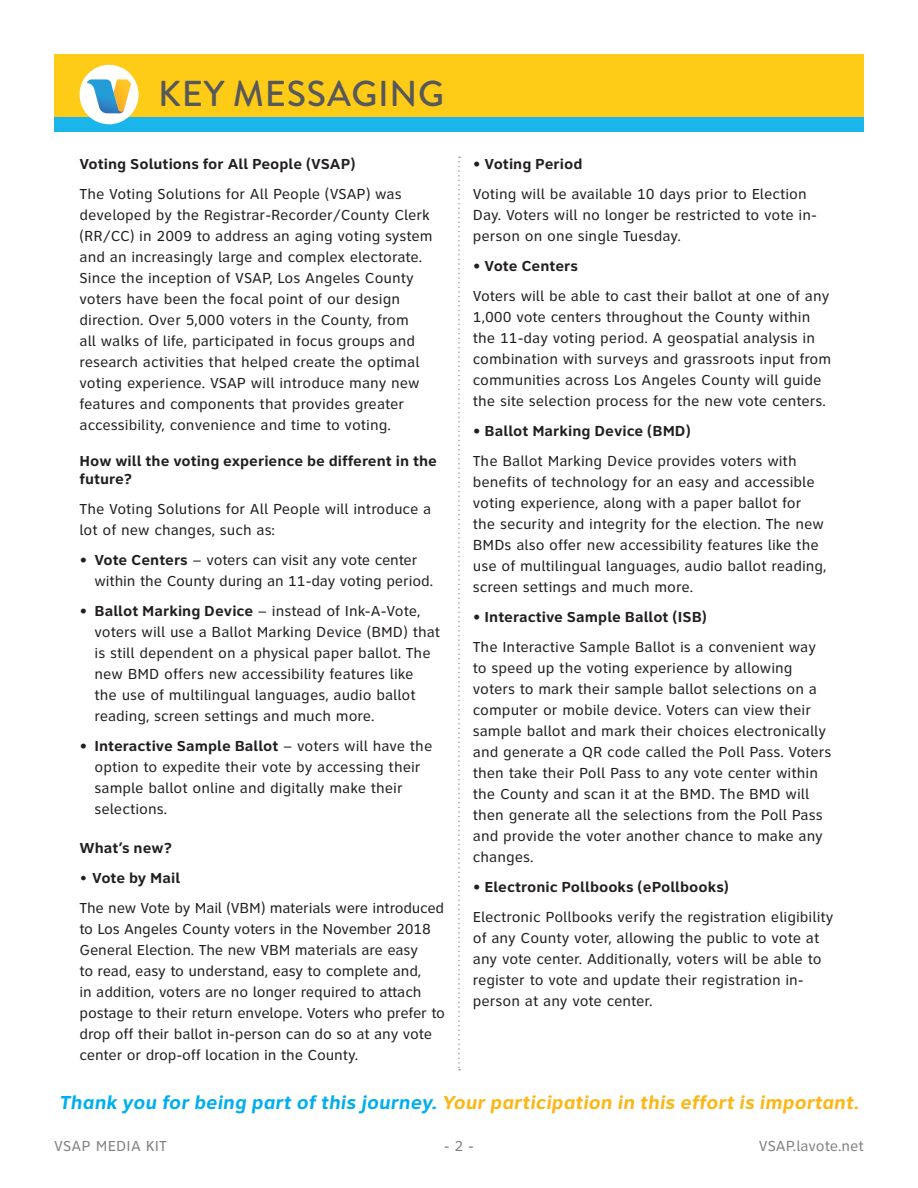
<style>
.page{position:relative;width:918px;height:1188px;background:#fff}
.page>*{position:absolute;margin:0;border:0;box-sizing:border-box;transform-origin:0 0}
.t1{font:500 36px "Brandon Grotesque";letter-spacing:.02em;color:#57585a}
.t2{font:italic 700 19.5px "Clearview Text";color:#fcb615}
.t3{font:15px/21px "Clearview Text";color:#231f20}
.t4{font:700 15px/18px "Clearview Text";color:#231f20}
.t5{font:15px "Clearview Text";color:#808285}
.s1{font-weight:700}
.s2{font-weight:400}
.s3{color:#00aeef}
</style>
<div class="page">
<div style="left:54px;top:117px;width:810px;height:14px;background:#1ab5ea"></div>
<div style="left:54px;top:54px;width:810px;height:63px;background:#fecb17"></div>
<div style="left:80px;top:65px;width:59px;height:59px;background:#fff;border-radius:50%"></div>
<svg style="left:87px;top:79px;width:44px;height:34px"></svg>
<svg style="left:458px;top:157px;width:2px;height:913px"></svg>
<p class="t1" style="left:158px;top:68px;width:287px">KEY MESSAGING</p>
<p class="t4" style="left:80px;top:155px;width:278px">Voting Solutions for All People (VSAP)</p>
<p class="t3" style="left:80px;top:183px;width:355px">The Voting Solutions for All People (VSAP) was developed by the Registrar-Recorder/County Clerk (RR/CC) in 2009 to address an aging voting system and an increasingly large and complex electorate.<br>Since the inception of VSAP, Los Angeles County voters have been the focal point of our design direction. Over 5,000 voters in the County, from<br>all walks of life, participated in focus groups and research activities that helped create the optimal voting experience. VSAP will introduce many new features and components that provides greater accessibility, convenience and time to voting.</p>
<p class="t4" style="left:80px;top:452px;width:359px">How will the voting experience be different in the future?</p>
<p class="t3" style="left:80px;top:498px;width:353px">The Voting Solutions for All People will introduce a lot of new changes, such as:</p>
<p class="t3" style="left:95px;top:549px;width:340px;text-indent:-15px"><span class="s1">• Vote Centers</span> – voters can visit any vote center within the County during an 11-day voting period.</p>
<p class="t3" style="left:95px;top:600px;width:347px;text-indent:-15px"><span class="s1">• Ballot Marking Device</span> – instead of Ink-A-Vote, voters will use a Ballot Marking Device (BMD) that is still dependent on a physical paper ballot. The new BMD offers new accessibility features like<br>the use of multilingual languages, audio ballot reading, screen settings and much more.</p>
<p class="t3" style="left:95px;top:735px;width:339px;text-indent:-15px"><span class="s1">• Interactive Sample Ballot</span> – voters will have the option to expedite their vote by accessing their sample ballot online and digitally make their selections.</p>
<p class="t4" style="left:80px;top:839px;width:94px">What’s new?</p>
<p class="t4" style="left:80px;top:869px;width:102px"><span class="s2">•</span> Vote by Mail</p>
<p class="t3" style="left:80px;top:897px;width:367px">The new Vote by Mail (VBM) materials were introduced to Los Angeles County voters in the November 2018<br>General Election. The new VBM materials are easy<br>to read, easy to understand, easy to complete and,<br>in addition, voters are no longer required to attach postage to their return envelope. Voters who prefer to drop off their ballot in-person can do so at any vote center or drop-off location in the County.</p>
<p class="t4" style="left:473px;top:155px;width:111px">• Voting Period</p>
<p class="t3" style="left:473px;top:184px;width:346px">Voting will be available 10 days prior to Election<br>Day. Voters will no longer be restricted to vote in&shy;person on one single Tuesday.</p>
<p class="t4" style="left:473px;top:257px;width:107px">• Vote Centers</p>
<p class="t3" style="left:473px;top:286px;width:360px">Voters will be able to cast their ballot at one of any 1,000 vote centers throughout the County within the 11-day voting period. A geospatial analysis in combination with surveys and grassroots input from communities across Los Angeles County will guide the site selection process for the new vote centers.</p>
<p class="t4" style="left:473px;top:422px;width:220px">• Ballot Marking Device (BMD)</p>
<p class="t3" style="left:473px;top:451px;width:355px">The Ballot Marking Device provides voters with benefits of technology for an easy and accessible voting experience, along with a paper ballot for the security and integrity for the election. The new BMDs also offer new accessibility features like the use of multilingual languages, audio ballot reading, screen settings and much more.</p>
<p class="t4" style="left:473px;top:608px;width:236px">• Interactive Sample Ballot (ISB)</p>
<p class="t3" style="left:473px;top:637px;width:360px">The Interactive Sample Ballot is a convenient way to speed up the voting experience by allowing voters to mark their sample ballot selections on a computer or mobile device. Voters can view their sample ballot and mark their choices electronically and generate a QR code called the Poll Pass. Voters then take their Poll Pass to any vote center within the County and scan it at the BMD. The BMD will then generate all the selections from the Poll Pass and provide the voter another chance to make any changes.</p>
<p class="t4" style="left:473px;top:878px;width:258px">• Electronic Pollbooks (ePollbooks)</p>
<p class="t3" style="left:473px;top:907px;width:362px">Electronic Pollbooks verify the registration eligibility of any County voter, allowing the public to vote at any vote center. Additionally, voters will be able to register to vote and update their registration in&shy;person at any vote center.</p>
<p class="t2" style="left:59px;top:1091px;width:801px"><span class="s3">Thank you for being part of this journey.</span> Your participation in this effort is important.</p>
<p class="t5" style="left:54px;top:1138px;width:115px">VSAP MEDIA KIT</p>
<p class="t5" style="left:444px;top:1138px;width:32px">- 2 -</p>
<p class="t5" style="left:759px;top:1138px;width:107px">VSAP.lavote.net</p>
</div>
